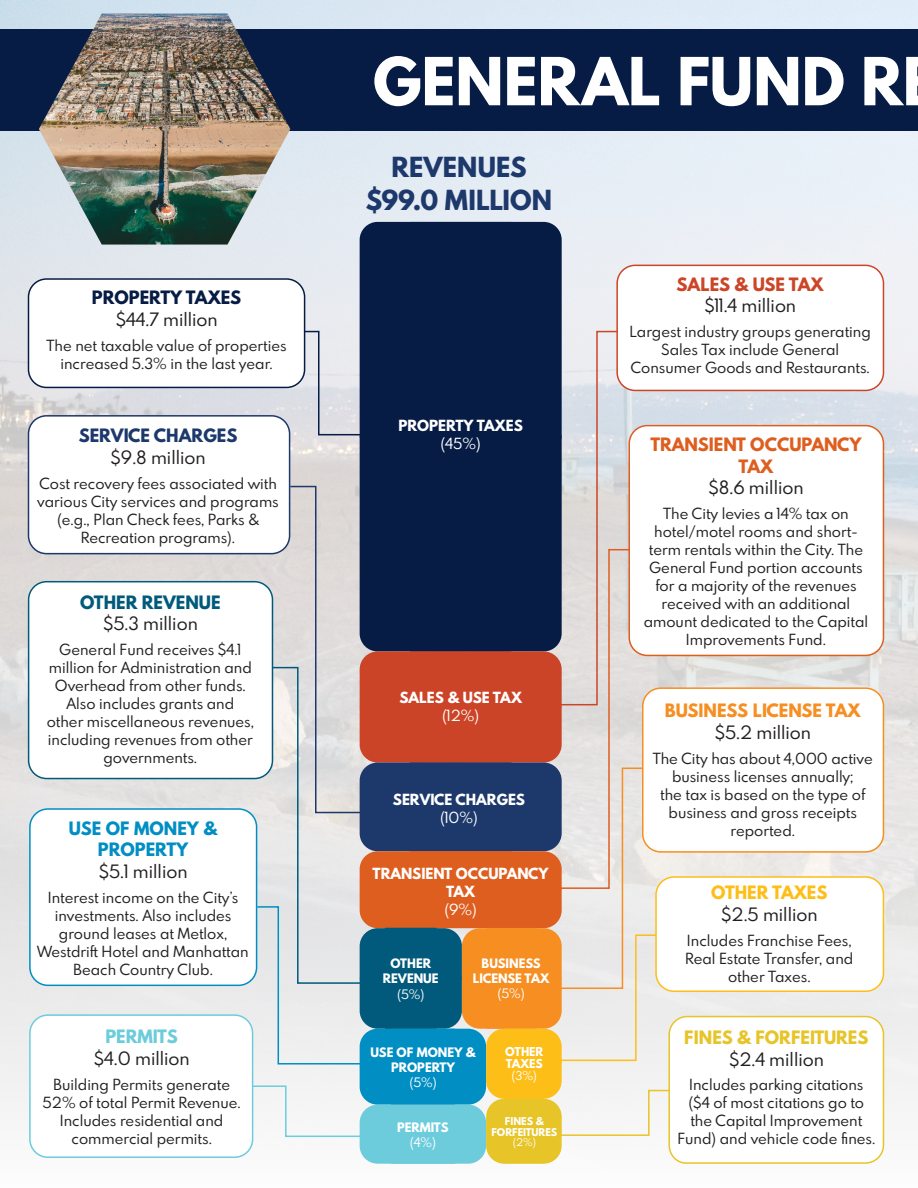
<style>
.page{position:relative;width:918px;height:1188px;background:#fff}
.page>*{position:absolute;margin:0;border:0;box-sizing:border-box;transform-origin:0 0}
.t1{font:800 64.5px "Spartan MB";color:#fff}
.t2{font:800 27px "Spartan MB";letter-spacing:.005em;color:#1d386b}
.t3{font:18px "Spartan MB";color:#231f20}
.t4{font:800 18px/21.6px "Spartan MB";color:#de5e1f;text-align:center}
.t5{font:800 18px/21.6px "Spartan MB";color:#008ec3;text-align:center}
.t6{font:800 18px "Spartan MB";color:#f68e22}
.t7{font:800 18px "Spartan MB";color:#e7c427}
.t8{font:800 18px "Spartan MB";color:#1d386b}
.t9{font:800 18px "Spartan MB";color:#061c45}
.t10{font:800 18px "Spartan MB";color:#cd4527}
.t11{font:800 18px "Spartan MB";color:#015a7b}
.t12{font:800 18px "Spartan MB";color:#fdbe18}
.t13{font:800 18px "Spartan MB";color:#6dccdc}
.t14{font:15px/18px "Spartan MB";color:#231f20;text-align:center}
.t15{font:800 15px/18px "Spartan MB";color:#fff;text-align:center}
.t16{font:15px "Spartan MB";color:#fff}
.t17{font:800 12.75px/15.3px "Spartan MB";color:#fff;text-align:center}
.t18{font:12.75px "Spartan MB";color:#fff}
.t19{font:800 12px/12px "Spartan MB";color:#fff;text-align:center}
.t20{font:800 10.5px/10.5px "Spartan MB";color:#fff;text-align:center}
.s1{font-weight:400}
</style>
<div class="page">
<img style="left:0;top:0;width:918px;height:1164px">
<div style="left:28px;top:279px;width:277px;height:108px;background:#fff;border-radius:18px"></div>
<div style="left:28px;top:278px;width:277px;height:110px;border:2px solid #061c45;border-radius:18px"></div>
<div style="left:28px;top:416px;width:262px;height:138px;background:#fff;border-radius:18px"></div>
<div style="left:28px;top:415px;width:262px;height:139px;border:2px solid #1d386b;border-radius:18px"></div>
<div style="left:629px;top:426px;width:254px;height:229px;background:#fff;border-radius:18px"></div>
<div style="left:629px;top:425px;width:255px;height:231px;border:2px solid #de5e1f;border-radius:18px"></div>
<div style="left:643px;top:688px;width:240px;height:164px;background:#fff;border-radius:18px"></div>
<div style="left:642px;top:687px;width:242px;height:166px;border:2px solid #f68e22;border-radius:18px"></div>
<div style="left:656px;top:877px;width:227px;height:114px;background:#fff;border-radius:18px"></div>
<div style="left:655px;top:876px;width:229px;height:116px;border:2px solid #fdbe18;border-radius:18px"></div>
<div style="left:617px;top:265px;width:266px;height:125px;background:#fff;border-radius:18px"></div>
<div style="left:616px;top:265px;width:268px;height:126px;border:2px solid #cd4527;border-radius:18px"></div>
<div style="left:29px;top:582px;width:243px;height:197px;background:#fff;border-radius:18px"></div>
<div style="left:28px;top:581px;width:245px;height:198px;border:2px solid #015a7b;border-radius:18px"></div>
<div style="left:30px;top:809px;width:227px;height:176px;background:#fff;border-radius:18px"></div>
<div style="left:29px;top:808px;width:228px;height:178px;border:2px solid #008ec3;border-radius:18px"></div>
<div style="left:30px;top:1015px;width:223px;height:142px;background:#fff;border-radius:18px"></div>
<div style="left:29px;top:1014px;width:224px;height:144px;border:2px solid #6dccdc;border-radius:18px"></div>
<div style="left:669px;top:1017px;width:214px;height:146px;background:#fff;border-radius:18px"></div>
<div style="left:668px;top:1016px;width:216px;height:148px;border:2px solid #e7c427;border-radius:18px"></div>
<div style="left:360px;top:222px;width:202px;height:108px;background:#061c45"></div>
<svg style="left:236px;top:330px;width:473px;height:834px"></svg>
<div style="left:0;top:29px;width:918px;height:102px;background:#061c45"></div>
<img style="left:39px;top:14px;width:251px;height:231px">
<p class="t9" style="left:92px;top:285px;width:151px">PROPERTY TAXES</p>
<p class="t3" style="left:115px;top:307px;width:104px">$44.7 million</p>
<p class="t14" style="left:47px;top:336px;width:242px">The net taxable value of properties increased 5.3% in the last year.</p>
<p class="t8" style="left:79px;top:423px;width:160px">SERVICE CHARGES</p>
<p class="t3" style="left:110px;top:445px;width:97px">$9.8 million</p>
<p class="t14" style="left:37px;top:474px;width:243px">Cost recovery fees associated with various City services and programs (e.g., Plan Check fees, Parks &amp;<br>Recreation programs).</p>
<p class="t11" style="left:80px;top:589px;width:142px">OTHER REVENUE</p>
<p class="t3" style="left:103px;top:611px;width:97px">$5.3 million</p>
<p class="t14" style="left:47px;top:640px;width:209px">General Fund receives $4.1 million for Administration and<br>Overhead from other funds.<br>Also includes grants and other miscellaneous revenues, including revenues from other governments.</p>
<p class="t5" style="left:69px;top:817px;width:150px">USE OF MONEY &amp;<br>PROPERTY</p>
<p class="t3" style="left:99px;top:859px;width:91px">$5.1 million</p>
<p class="t14" style="left:37px;top:888px;width:213px">Interest income on the City’s investments. Also includes ground leases at Metlox,<br>Westdrift Hotel and Manhattan<br>Beach Country Club.</p>
<p class="t13" style="left:105px;top:1024px;width:74px">PERMITS</p>
<p class="t3" style="left:94px;top:1046px;width:98px">$4.0 million</p>
<p class="t14" style="left:43px;top:1075px;width:200px">Building Permits generate<br>52% of total Permit Revenue.<br>Includes residential and commercial permits.</p>
<p class="t1" style="left:373px;top:36px;width:531px">GENERAL FUND R</p>
<p class="t2" style="left:391px;top:148px;width:137px">REVENUES</p>
<p class="t2" style="left:366px;top:180px;width:188px">$99.0 MILLION</p>
<p class="t15" style="left:398px;top:417px;width:126px">PROPERTY TAXES</p>
<p class="t16" style="left:440px;top:433px;width:42px">(45%)</p>
<p class="t15" style="left:399px;top:689px;width:124px">SALES &amp; USE TAX</p>
<p class="t16" style="left:442px;top:706px;width:38px">(12%)</p>
<p class="t15" style="left:393px;top:791px;width:134px">SERVICE CHARGES</p>
<p class="t16" style="left:440px;top:808px;width:39px">(10%)</p>
<p class="t15" style="left:373px;top:864px;width:178px">TRANSIENT OCCUPANCY<br>TAX</p>
<p class="t16" style="left:444px;top:899px;width:34px">(9%)</p>
<p class="t17" style="left:383px;top:956px;width:57px">OTHER<br>REVENUE</p>
<p class="t18" style="left:397px;top:985px;width:29px">(5%)</p>
<p class="t17" style="left:473px;top:955px;width:78px">BUSINESS<br>LICENSE TAX</p>
<p class="t18" style="left:497px;top:985px;width:29px">(5%)</p>
<p class="t17" style="left:371px;top:1045px;width:107px">USE OF MONEY &amp;<br>PROPERTY</p>
<p class="t18" style="left:409px;top:1074px;width:29px">(5%)</p>
<p class="t17" style="left:397px;top:1120px;width:53px">PERMITS</p>
<p class="t18" style="left:410px;top:1134px;width:28px">(4%)</p>
<p class="t19" style="left:505px;top:1045px;width:40px">OTHER<br>TAXES <span class="s1">(3%)</span></p>
<p class="t20" style="left:491px;top:1116px;width:67px">FINES &amp;<br>FORFEITURES <span class="s1">(2%)</span></p>
<p class="t10" style="left:677px;top:271px;width:149px">SALES &amp; USE TAX</p>
<p class="t3" style="left:704px;top:293px;width:94px">$11.4 million</p>
<p class="t14" style="left:629px;top:322px;width:243px">Largest industry groups generating<br>Sales Tax include General<br>Consumer Goods and Restaurants.</p>
<p class="t4" style="left:650px;top:434px;width:213px">TRANSIENT OCCUPANCY<br>TAX</p>
<p class="t3" style="left:708px;top:476px;width:97px">$8.6 million</p>
<p class="t14" style="left:644px;top:504px;width:226px">The City levies a 14% tax on hotel/motel rooms and short&shy;term rentals within the City. The<br>General Fund portion accounts for a majority of the revenues received with an additional amount dedicated to the Capital<br>Improvements Fund.</p>
<p class="t6" style="left:665px;top:698px;width:197px">BUSINESS LICENSE TAX</p>
<p class="t3" style="left:714px;top:720px;width:98px">$5.2 million</p>
<p class="t14" style="left:653px;top:749px;width:222px">The City has about 4,000 active business licenses annually;<br>the tax is based on the type of business and gross receipts reported.</p>
<p class="t12" style="left:711px;top:880px;width:118px">OTHER TAXES</p>
<p class="t3" style="left:721px;top:902px;width:98px">$2.5 million</p>
<p class="t14" style="left:685px;top:931px;width:170px">Includes Franchise Fees,<br>Real Estate Transfer, and other Taxes.</p>
<p class="t7" style="left:684px;top:1025px;width:186px">FINES &amp; FORFEITURES</p>
<p class="t3" style="left:729px;top:1047px;width:97px">$2.4 million</p>
<p class="t14" style="left:677px;top:1076px;width:199px">Includes parking citations ($4 of most citations go to the Capital Improvement<br>Fund) and vehicle code fines.</p>
</div>
